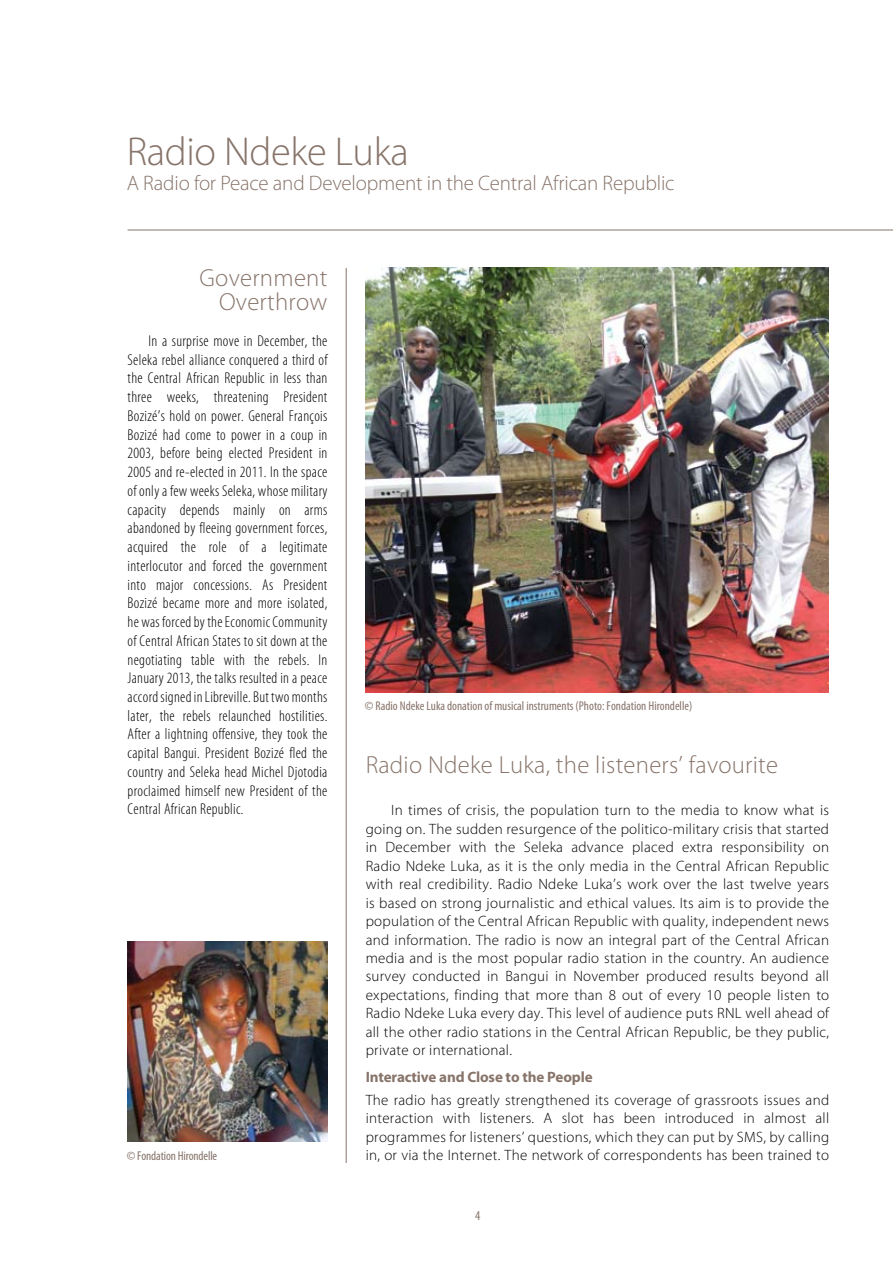
<style>
.page{position:relative;width:893px;height:1263px;background:#fff}
.page>*{position:absolute;margin:0;border:0;box-sizing:border-box;transform-origin:0 0}
.t1{font:300 40.5px "Myriad Pro";letter-spacing:-.01em;color:#87746a}
.t2{font:300 24.75px/24px "Myriad Pro";letter-spacing:.01em;color:#87746a;text-align:right}
.t3{font:300 21px "Myriad Pro";letter-spacing:-.01em;color:#87746a}
.t4{font:300 condensed 15.75px/18.8px "Myriad Pro";letter-spacing:.02em;color:#000;text-align:justify}
.t5{font:300 15px/18.5px "Myriad Pro";letter-spacing:.02em;color:#000;text-align:justify}
.t6{font:700 15px "Myriad Pro";letter-spacing:-.01em;color:#87746a}
.t7{font:condensed 13.5px "Myriad Pro";color:#87746a}
.t8{font:condensed 12.75px "Myriad Pro";color:#87746a}
</style>
<div class="page">
<hr style="left:128px;top:230px;width:764px;height:1px;background:#87746a">
<hr style="left:346px;top:268px;width:1px;height:906px;background:#87746a">
<div style="left:327px;top:1163px;width:39px;height:49px;background:#fff"></div>
<img style="left:366px;top:268px;width:462px;height:424px">
<img style="left:128px;top:942px;width:199px;height:200px">
<h1 class="t1" style="left:127px;top:127px;width:284px">Radio Ndeke Luka</h1>
<h3 class="t3" style="left:127px;top:171px;width:549px">A Radio for Peace and Development in the Central African Republic</h3>
<h2 class="t2" style="left:200px;top:265px;width:129px">Government<br>Overthrow</h2>
<p class="t4" style="left:128px;top:331px;width:201px;text-indent:21px">In a surprise move in December, the Seleka rebel alliance conquered a third of the Central African Republic in less than three weeks, threatening President Bozizé’s hold on power. General François Bozizé had come to power in a coup in 2003, before being elected President in 2005 and re-elected in 2011. In the space of only a few weeks Seleka, whose military capacity depends mainly on arms abandoned by fleeing government forces, acquired the role of a legitimate interlocutor and forced the government into major concessions. As President Bozizé became more and more isolated, he was forced by the Economic Community of Central African States to sit down at the negotiating table with the rebels. In January 2013, the talks resulted in a peace accord signed in Libreville. But two months later, the rebels relaunched hostilities.<br>After a lightning offensive, they took the capital Bangui. President Bozizé fled the country and Seleka head Michel Djotodia proclaimed himself new President of the Central African Republic.</p>
<p class="t8" style="left:365px;top:698px;width:329px">© Radio Ndeke Luka donation of musical instruments (Photo: Fondation Hirondelle)</p>
<h2 class="t2" style="left:366px;top:753px;width:414px">Radio Ndeke Luka, the listeners’ favourite</h2>
<p class="t5" style="left:366px;top:801px;width:465px;text-indent:26px">In times of crisis, the population turn to the media to know what is going on. The sudden resurgence of the politico-military crisis that started in December with the Seleka advance placed extra responsibility on Radio Ndeke Luka, as it is the only media in the Central African Republic with real credibility. Radio Ndeke Luka’s work over the last twelve years is based on strong journalistic and ethical values. Its aim is to provide the population of the Central African Republic with quality, independent news and information. The radio is now an integral part of the Central African media and is the most popular radio station in the country. An audience survey conducted in Bangui in November produced results beyond all expectations, finding that more than 8 out of every 10 people listen to Radio Ndeke Luka every day. This level of audience puts RNL well ahead of all the other radio stations in the Central African Republic, be they public, private or international.</p>
<p class="t6" style="left:366px;top:1067px;width:228px">Interactive and Close to the People</p>
<p class="t5" style="left:366px;top:1090px;width:465px">The radio has greatly strengthened its coverage of grassroots issues and interaction with listeners. A slot has been introduced in almost all programmes for listeners’ questions, which they can put by SMS, by calling</p>
<p class="t8" style="left:127px;top:1148px;width:92px">© Fondation Hirondelle</p>
<p class="t5" style="left:366px;top:1146px;width:465px">in, or via the Internet. The network of correspondents has been trained to</p>
<p class="t7" style="left:475px;top:1207px;width:7px">4</p>
</div>
